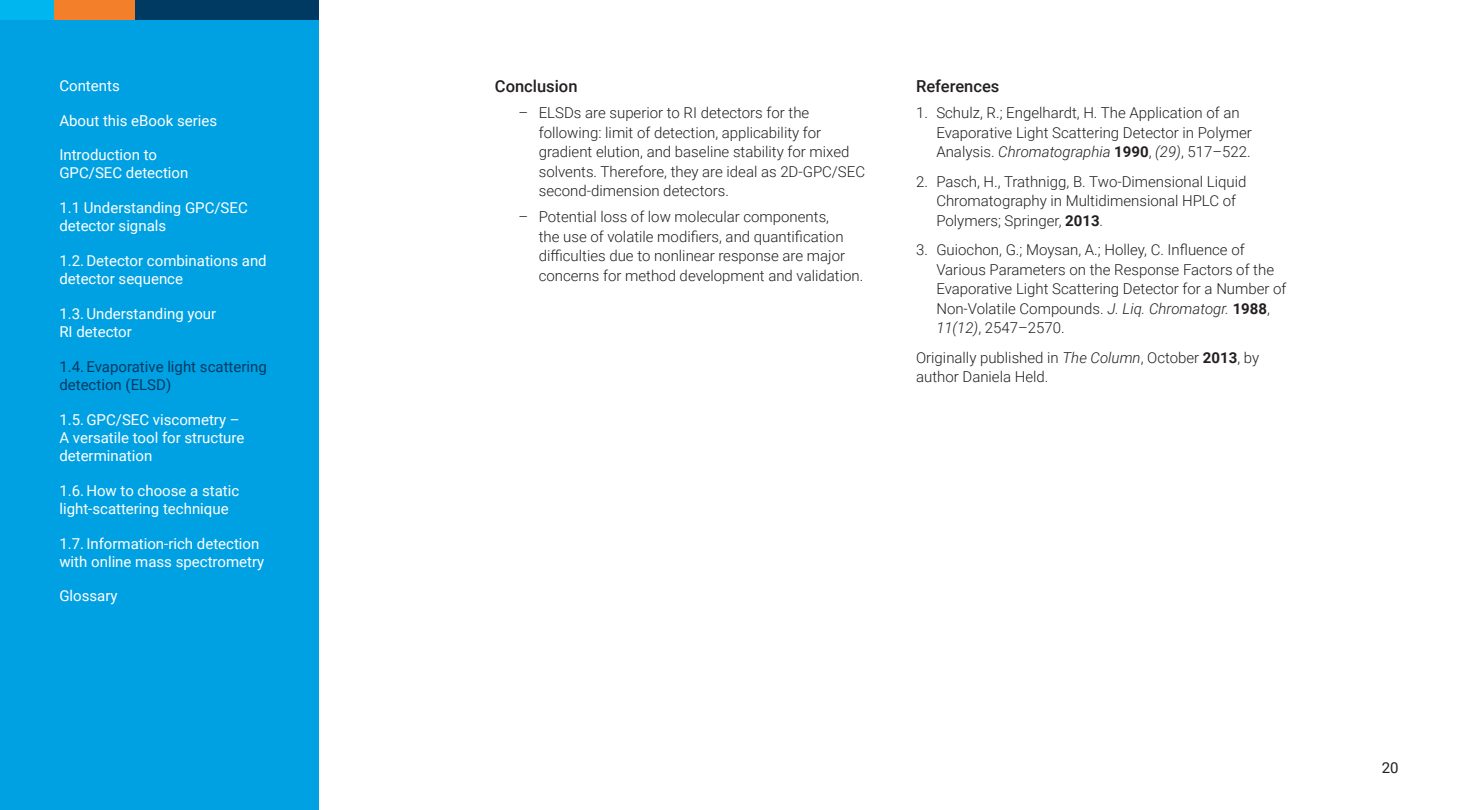
<style>
.page{position:relative;width:1458px;height:810px;background:#fff}
.page>*{position:absolute;margin:0;border:0;box-sizing:border-box;transform-origin:0 0}
.Header_2{font:500 16.5px "Roboto";color:#231f20}
.Indent_for_numbers{font:300 15px/19.5px "Roboto";color:#231f20}
.Contents{font:15px/18px "Roboto";color:#fff}
.Body_text{font:300 15px/19.5px "Roboto";color:#231f20}
.Contents-2{font:15px/18px "Roboto";color:#003a63}
.t1{font:15px "Roboto";color:#231f20}
.s1{font-style:italic}
.s2{font-weight:700}
</style>
<div class="page">
<div style="left:0;top:0;width:319px;height:810px;background:#00a1e3"></div>
<div style="left:0;top:0;width:54px;height:20px;background:#00b6ef"></div>
<div style="left:54px;top:0;width:81px;height:20px;background:#f47f2a"></div>
<div style="left:135px;top:0;width:184px;height:20px;background:#003a63"></div>
<p class="Contents" style="left:59px;top:76px;width:62px">Contents</p>
<p class="Contents" style="left:59px;top:111px;width:159px">About this eBook series</p>
<p class="Contents" style="left:59px;top:145px;width:131px">Introduction to<br>GPC/SEC detection</p>
<p class="Contents" style="left:59px;top:198px;width:190px">1.1 Understanding GPC/SEC detector signals</p>
<p class="Contents" style="left:59px;top:251px;width:209px">1.2.Detector combinations and detector sequence</p>
<p class="Contents" style="left:59px;top:304px;width:158px">1.3.Understanding your<br>RI detector</p>
<p class="Contents-2" style="left:59px;top:357px;width:209px">1.4. Evaporative light scattering detection (ELSD)</p>
<p class="Contents" style="left:59px;top:410px;width:187px">1.5.GPC/SEC viscometry –<br>A versatile tool for structure determination</p>
<p class="Contents" style="left:59px;top:481px;width:181px">1.6. How to choose a static light‑scattering technique</p>
<p class="Contents" style="left:59px;top:534px;width:206px">1.7. Information-rich detection with online mass spectrometry</p>
<p class="Contents" style="left:59px;top:586px;width:60px">Glossary</p>
<p class="Header_2" style="left:495px;top:74px;width:84px">Conclusion</p>
<p class="Indent_for_numbers" style="left:539px;top:102px;width:328px;text-indent:-20px">– ELSDs are superior to RI detectors for the following: limit of detection, applicability for gradient elution, and baseline stability for mixed solvents. Therefore, they are ideal as 2D-GPC/SEC second‑dimension detectors.</p>
<p class="Indent_for_numbers" style="left:539px;top:207px;width:326px;text-indent:-20px">– Potential loss of low molecular components,<br>the use of volatile modifiers, and quantification difficulties due to nonlinear response are major concerns for method development and validation.</p>
<p class="Header_2" style="left:916px;top:74px;width:85px">References</p>
<p class="Indent_for_numbers" style="left:936px;top:102px;width:317px;text-indent:-20px">1. Schulz, R.; Engelhardt, H. The Application of an<br>Evaporative Light Scattering Detector in Polymer<br>Analysis. <span class="s1">Chromatographia</span> <span class="s2">1990</span>, <span class="s1">(29)</span>, 517–522.</p>
<p class="Indent_for_numbers" style="left:936px;top:171px;width:312px;text-indent:-20px">2. Pasch, H., Trathnigg, B. Two-Dimensional Liquid<br>Chromatography in Multidimensional HPLC of<br>Polymers; Springer, <span class="s2">2013</span>.</p>
<p class="Indent_for_numbers" style="left:936px;top:240px;width:352px;text-indent:-20px">3. Guiochon, G.; Moysan, A.; Holley, C. Influence of Various Parameters on the Response Factors of the Evaporative Light Scattering Detector for a Number of Non-Volatile Compounds. <span class="s1">J. Liq. Chromatogr.</span> <span class="s2">1988</span>, <span class="s1">11(12)</span>, 2547–2570.</p>
<p class="Body_text" style="left:916px;top:347px;width:345px">Originally published in <span class="s1">The Column</span>, October <span class="s2">2013</span>, by author Daniela Held.</p>
<p class="t1" style="left:1382px;top:757px;width:18px">20</p>
</div>
